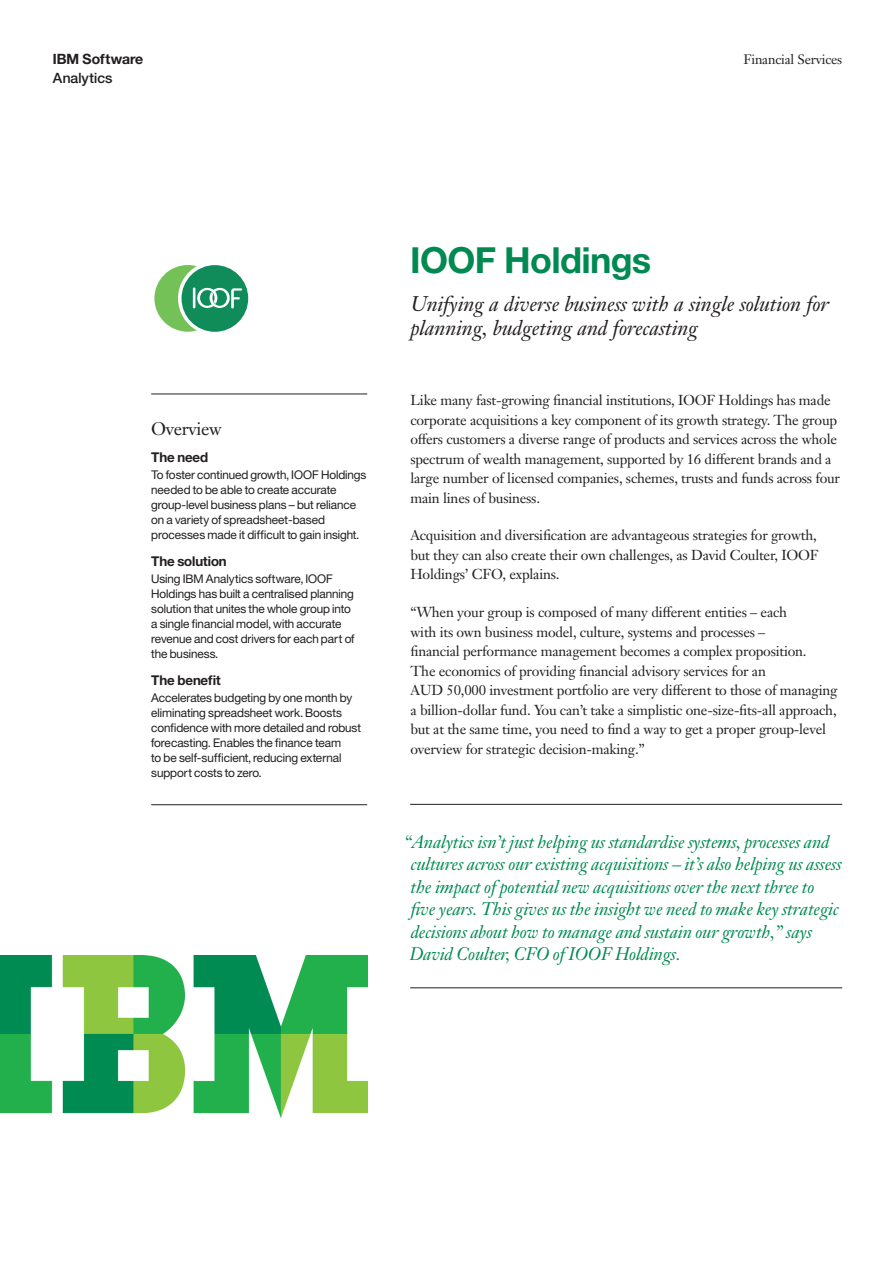
<style>
.page{position:relative;width:893px;height:1263px;background:#fff}
.page>*{position:absolute;margin:0;border:0;box-sizing:border-box;transform-origin:0 0}
._1A_title__color{font:36px "Helv Neue Boldfor IBM";color:#008a52}
._1B_subtitle{font:italic 21px/24px "Janson Text LT Pro";letter-spacing:-.005em;color:#231f20}
._3E_highlight_Client{font:italic 18px/22.5px "Janson Text LT Pro";letter-spacing:-.01em;color:#008a52}
._3A_highlight_head{font:18px "Janson Text LT Pro";letter-spacing:-.02em;color:#231f20}
._2C_body{font:14.25px/19.5px "Janson Text LT Pro";letter-spacing:-.015em;color:#231f20}
.t1{font:14.25px "Helv Neue Boldfor IBM";color:#231f20}
.t2{font:14.25px "Helv Neue Mediumfor IBM";color:#231f20}
._3B_highlight_subhea{font:13.5px "Helv Neue Boldfor IBM";letter-spacing:-.005em;color:#231f20}
.t3{font:13.5px "Janson Text LT Pro";letter-spacing:-.015em;color:#231f20}
._3C_highlight_body{font:12px/15px "Helv Neue Romanfor IBM";letter-spacing:-.005em;color:#231f20}
</style>
<div class="page">
<hr style="left:151px;top:394px;width:216px;height:1px;background:#231f20">
<hr style="left:151px;top:804px;width:216px;height:1px;background:#231f20">
<img style="left:0;top:956px;width:367px;height:162px">
<div style="left:182px;top:265px;width:66px;height:67px;background:#108c5a;border-radius:50%"></div>
<svg style="left:154px;top:265px;width:88px;height:67px"></svg>
<hr style="left:410px;top:804px;width:432px;height:1px;background:#231f20">
<hr style="left:410px;top:987px;width:432px;height:1px;background:#231f20">
<p class="t1" style="left:53px;top:50px;width:92px">IBM Software</p>
<p class="t3" style="left:743px;top:51px;width:100px">Financial Services</p>
<p class="t2" style="left:53px;top:70px;width:61px">Analytics</p>
<p class="_3A_highlight_head" style="left:151px;top:417px;width:72px">Overview</p>
<p class="_3B_highlight_subhea" style="left:151px;top:448px;width:59px">The need</p>
<p class="_3C_highlight_body" style="left:151px;top:467px;width:217px">To foster continued growth, IOOF Holdings needed to be able to create accurate group-level business plans – but reliance on a variety of spreadsheet-based processes made it difficult to gain insight.</p>
<p class="_3B_highlight_subhea" style="left:151px;top:553px;width:77px">The solution</p>
<p class="_3C_highlight_body" style="left:151px;top:571px;width:205px">Using IBM Analytics software, IOOF Holdings has built a centralised planning solution that unites the whole group into a single financial model, with accurate revenue and cost drivers for each part of the business.</p>
<p class="_3B_highlight_subhea" style="left:151px;top:672px;width:71px">The benefit</p>
<p class="_3C_highlight_body" style="left:151px;top:690px;width:211px">Accelerates budgeting by one month by eliminating spreadsheet work. Boosts confidence with more detailed and robust forecasting. Enables the finance team<br>to be self-sufficient, reducing external support costs to zero.</p>
<p class="_1A_title__color" style="left:410px;top:238px;width:242px">IOOF Holdings</p>
<p class="_1B_subtitle" style="left:410px;top:292px;width:420px">Unifying a diverse business with a single solution for planning, budgeting and forecasting</p>
<p class="_2C_body" style="left:410px;top:390px;width:431px">Like many fast-growing financial institutions, IOOF Holdings has made corporate acquisitions a key component of its growth strategy. The group offers customers a diverse range of products and services across the whole spectrum of wealth management, supported by 16 different brands and a large number of licensed companies, schemes, trusts and funds across four main lines of business.</p>
<p class="_2C_body" style="left:410px;top:526px;width:410px;text-align:justify">Acquisition and diversification are advantageous strategies for growth, but they can also create their own challenges, as David Coulter, IOOF Holdings’ CFO, explains.</p>
<p class="_2C_body" style="left:410px;top:602px;width:429px">“When your group is composed of many different entities – each<br>with its own business model, culture, systems and processes –<br>financial performance management becomes a complex proposition.<br>The economics of providing financial advisory services for an<br>AUD 50,000 investment portfolio are very different to those of managing a billion-dollar fund. You can’t take a simplistic one-size-fits-all approach, but at the same time, you need to find a way to get a proper group-level overview for strategic decision-making.”</p>
<p class="_3E_highlight_Client" style="left:409px;top:830px;width:434px;text-indent:-5px">“Analytics isn’t just helping us standardise systems, processes and cultures across our existing acquisitions – it’s also helping us assess the impact of potential new acquisitions over the next three to five years. This gives us the insight we need to make key strategic decisions about how to manage and sustain our growth,” says David Coulter, CFO of IOOF Holdings.</p>
</div>
